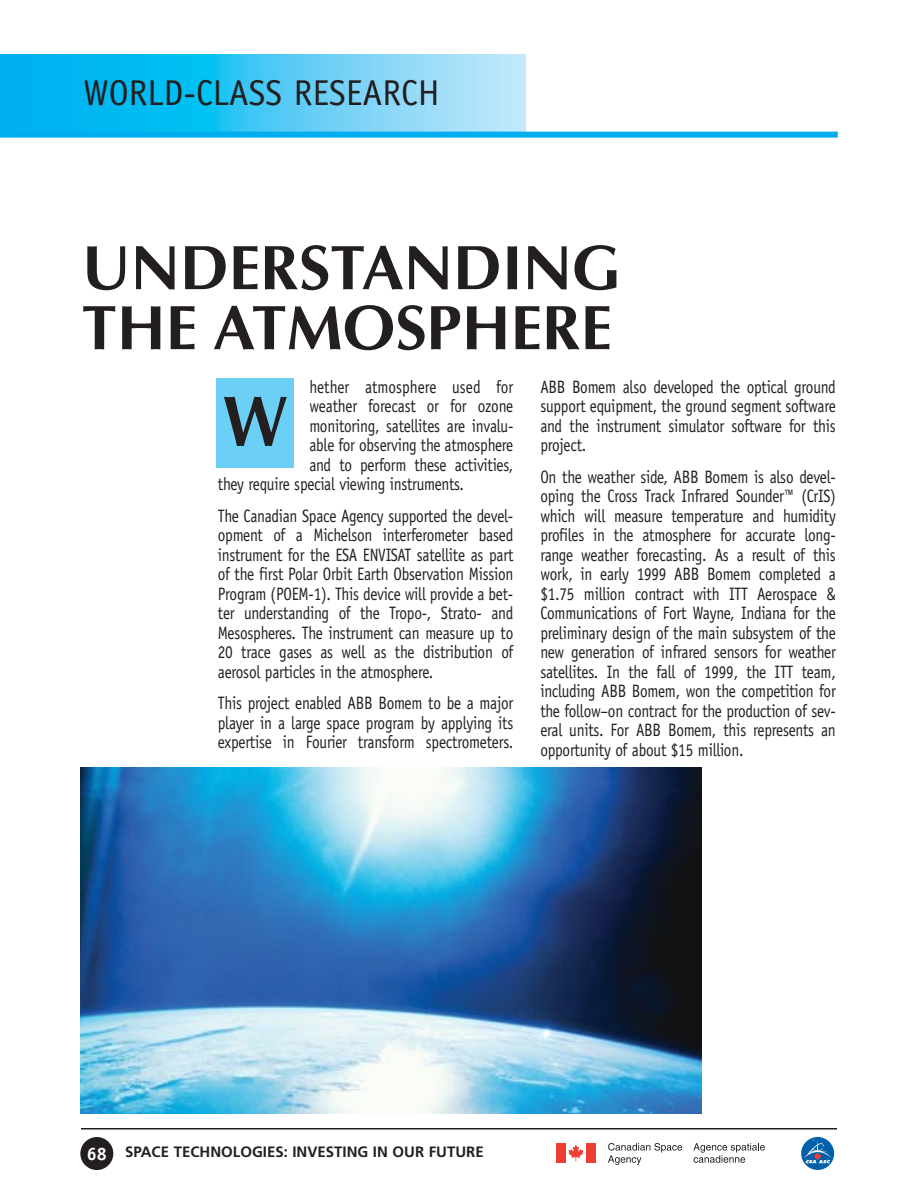
<style>
.page{position:relative;width:918px;height:1188px;background:#fff}
.page>*{position:absolute;margin:0;border:0;box-sizing:border-box;transform-origin:0 0}
.t1{font:700 72px "Optima";color:#231f20;scale:.9 1}
.t2{font:700 63px/60px "Optima";color:#231f20}
.t3{font:36px "Officina Sans";color:#231f20}
.t4{font:18px/19.5px "Officina Sans";letter-spacing:-.015em;color:#231f20;text-align:justify;scale:.85 1}
.t5{font:18px "Officina Sans";letter-spacing:.005em;color:#231f20;scale:.85 1}
.t6{font:700 15px "Frutiger";color:#231f20}
.s1{font-family:"Officina Sans";font-size:18px;color:#fff}
</style>
<div class="page">
<svg style="left:0;top:54px;width:526px;height:78px;background:#49c9f4"></svg>
<div style="left:0;top:132px;width:838px;height:6px;background:#00aeef"></div>
<div style="left:216px;top:378px;width:78px;height:90px;background:#6ccff6"></div>
<img style="left:80px;top:768px;width:621px;height:346px">
<hr style="left:81px;top:1128px;width:756px;height:2px;background:#231f20">
<div style="left:80px;top:1137px;width:33px;height:33px;background:#231f20;border-radius:50%"></div>
<svg style="left:801px;top:1137px;width:33px;height:33px"></svg>
<div style="left:556px;top:1143px;width:10px;height:20px;background:#ef3e33"></div>
<svg style="left:568px;top:1144px;width:15px;height:17px"></svg>
<svg style="left:693px;top:1143px;width:72px;height:20px"></svg>
<svg style="left:608px;top:1143px;width:74px;height:22px"></svg>
<div style="left:586px;top:1143px;width:10px;height:20px;background:#ef3e33"></div>
<h3 class="t3" style="left:83px;top:79px;width:358px">WORLD-CLASS RESEARCH</h3>
<h2 class="t2" style="left:82px;top:244px;width:541px">UNDERSTANDING<br>THE ATMOSPHERE</h2>
<p class="t5" style="left:309px;top:379px;width:242px">hether atmosphere used for</p>
<p class="t4" style="left:309px;top:398px;width:241px">weather forecast or for ozone</p>
<p class="t4" style="left:309px;top:417px;width:242px">monitoring, satellites are invalu-</p>
<p class="t4" style="left:309px;top:437px;width:242px">able for observing the atmosphere</p>
<p class="t4" style="left:309px;top:456px;width:242px">and to perform these activities,</p>
<p class="t4" style="left:218px;top:476px;width:291px">they require special viewing instruments.</p>
<p class="t4" style="left:218px;top:507px;width:349px">The Canadian Space Agency supported the devel&shy;opment of a Michelson interferometer based instrument for the ESA ENVISAT satellite as part of the first Polar Orbit Earth Observation Mission Program (POEM-1). This device will provide a bet&shy;ter understanding of the Tropo-, Strato- and Mesospheres. The instrument can measure up to 20 trace gases as well as the distribution of aerosol particles in the atmosphere.</p>
<p class="t4" style="left:218px;top:695px;width:349px">This project enabled ABB Bomem to be a major player in a large space program by applying its expertise in Fourier transform spectrometers.</p>
<h1 class="t1" style="left:223px;top:392px;width:73px">W</h1>
<p class="t4" style="left:540px;top:378px;width:349px">ABB Bomem also developed the optical ground support equipment, the ground segment software and the instrument simulator software for this project.</p>
<p class="t4" style="left:540px;top:468px;width:349px">On the weather side, ABB Bomem is also devel&shy;oping the Cross Track Infrared Sounder™ (CrIS) which will measure temperature and humidity profiles in the atmosphere for accurate long&shy;range weather forecasting. As a result of this work, in early 1999 ABB Bomem completed a $1.75 million contract with ITT Aerospace &amp; Communications of Fort Wayne, Indiana for the preliminary design of the main subsystem of the new generation of infrared sensors for weather satellites. In the fall of 1999, the ITT team, including ABB Bomem, won the competition for the follow–on contract for the production of sev&shy;eral units. For ABB Bomem, this represents an opportunity of about $15 million.</p>
<p class="t6" style="left:87px;top:1145px;width:398px"><span class="s1">68</span> SPACE TECHNOLOGIES: INVESTING IN OUR FUTURE</p>
</div>
